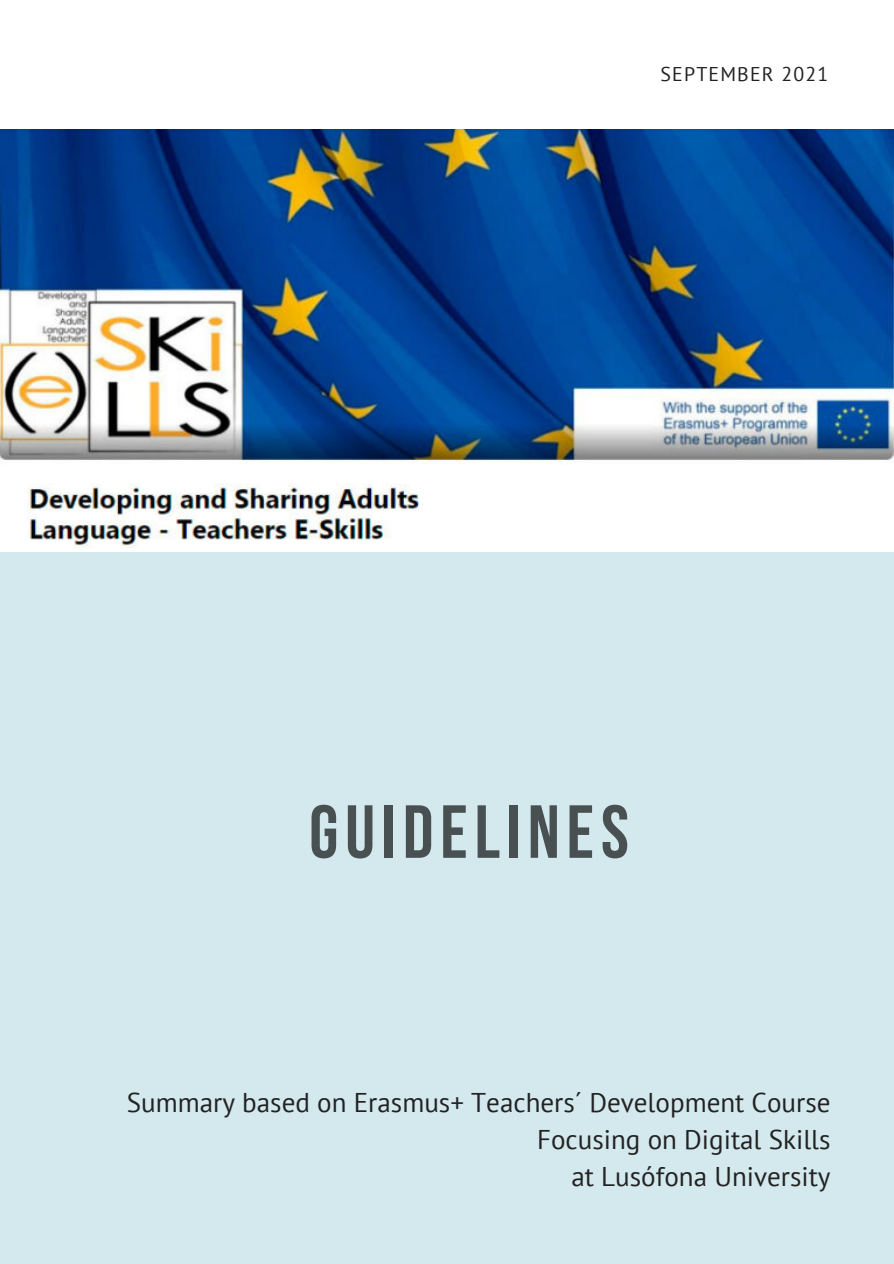
<style>
.page{position:relative;width:894px;height:1264px;background:#fff}
.page>*{position:absolute;margin:0;border:0;box-sizing:border-box;transform-origin:0 0}
.t1{font:700 75px "Bebas Neue";letter-spacing:.09em;color:#495052}
.t2{font:27px/37.2px "PT Sans";color:#222;text-align:right}
.t3{font:19.8px "PT Sans";letter-spacing:.06em;color:#222}
</style>
<div class="page">
<div style="left:0;top:547px;width:893px;height:716px;background:#d3e9ee"></div>
<img style="left:0;top:129px;width:893px;height:423px">
<p class="t3" style="left:660px;top:61px;width:169px">SEPTEMBER 2021</p>
<p class="t1" style="left:309px;top:801px;width:321px">GUIDELINES</p>
<p class="t2" style="left:127px;top:1083px;width:705px">Summary based on Erasmus+ Teachers´ Development Course<br>Focusing on Digital Skills</p>
<p class="t2" style="left:571px;top:1157px;width:260px">at Lusófona University</p>
</div>
